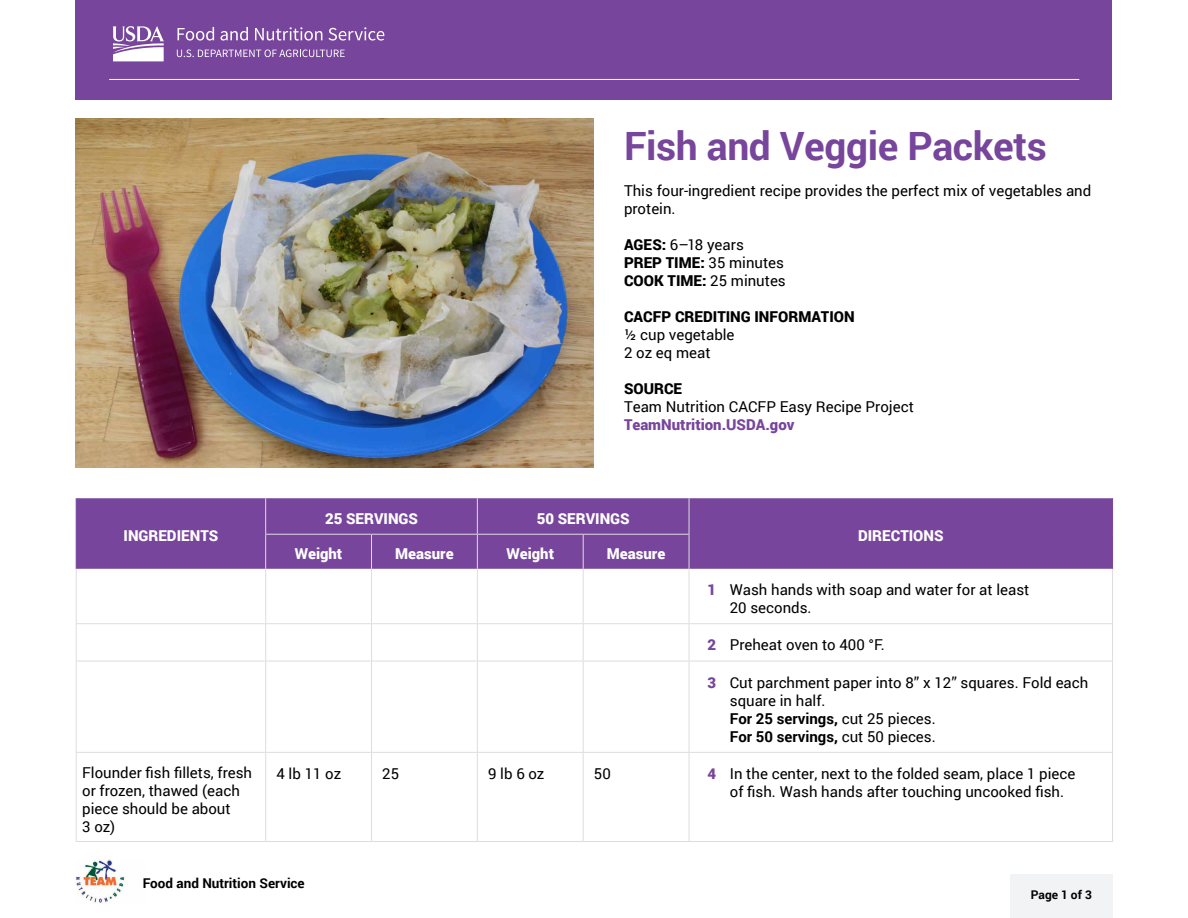
<style>
.page{position:relative;width:1188px;height:918px;background:#fff}
.page>*{position:absolute;margin:0;border:0;box-sizing:border-box;transform-origin:0 0}
.t1{font:700 39px "Roboto";letter-spacing:-.01em;color:#77459b}
.t2{font:15px/18px "Roboto";color:#000}
.t3{font:900 15px "Roboto";color:#fff}
.t4{font:900 15px "Roboto";color:#000}
.t5{font:900 15px "Roboto";color:#77459b}
.t6{font:700 13.5px "Roboto";color:#000}
.t7{font:700 12px "Roboto";color:#000}
.s1{font-weight:900}
.s2{font-weight:900;color:#77459b}
.s3{font-weight:700}
</style>
<div class="page">
<img style="left:76px;top:860px;width:49px;height:43px">
<div style="left:1010px;top:874px;width:102px;height:44px;background:#f1f3f4"></div>
<div style="left:76px;top:0;width:1036px;height:100px;background:#77459b"></div>
<svg style="left:178px;top:27px;width:36px;height:14px"></svg>
<svg style="left:221px;top:27px;width:27px;height:14px"></svg>
<svg style="left:255px;top:27px;width:67px;height:14px"></svg>
<svg style="left:328px;top:27px;width:56px;height:14px"></svg>
<svg style="left:177px;top:49px;width:168px;height:8px"></svg>
<svg style="left:112px;top:26px;width:52px;height:35px"></svg>
<hr style="left:109px;top:79px;width:970px;height:1px;background:#fff">
<img style="left:76px;top:118px;width:517px;height:350px">
<div style="left:77px;top:498px;width:1035px;height:71px;background:#77459b"></div>
<hr style="left:76px;top:569px;width:1px;height:54px;background:#dedddc">
<hr style="left:265px;top:569px;width:1px;height:54px;background:#dedddc">
<hr style="left:371px;top:569px;width:1px;height:54px;background:#dedddc">
<hr style="left:477px;top:569px;width:1px;height:54px;background:#dedddc">
<hr style="left:583px;top:569px;width:1px;height:54px;background:#dedddc">
<hr style="left:689px;top:569px;width:1px;height:54px;background:#dedddc">
<hr style="left:1112px;top:569px;width:1px;height:54px;background:#dedddc">
<hr style="left:76px;top:623px;width:190px;height:1px;background:#dedddc">
<hr style="left:76px;top:624px;width:1px;height:37px;background:#dedddc">
<hr style="left:266px;top:623px;width:106px;height:1px;background:#dedddc">
<hr style="left:265px;top:624px;width:1px;height:37px;background:#dedddc">
<hr style="left:372px;top:623px;width:105px;height:1px;background:#dedddc">
<hr style="left:371px;top:624px;width:1px;height:37px;background:#dedddc">
<hr style="left:477px;top:623px;width:106px;height:1px;background:#dedddc">
<hr style="left:477px;top:624px;width:1px;height:37px;background:#dedddc">
<hr style="left:583px;top:623px;width:106px;height:1px;background:#dedddc">
<hr style="left:583px;top:624px;width:1px;height:37px;background:#dedddc">
<hr style="left:689px;top:623px;width:424px;height:1px;background:#dedddc">
<hr style="left:689px;top:624px;width:1px;height:37px;background:#dedddc">
<hr style="left:1112px;top:624px;width:1px;height:37px;background:#dedddc">
<hr style="left:76px;top:661px;width:190px;height:1px;background:#dedddc">
<hr style="left:76px;top:661px;width:1px;height:91px;background:#dedddc">
<hr style="left:266px;top:661px;width:106px;height:1px;background:#dedddc">
<hr style="left:265px;top:661px;width:1px;height:91px;background:#dedddc">
<hr style="left:372px;top:661px;width:105px;height:1px;background:#dedddc">
<hr style="left:371px;top:661px;width:1px;height:91px;background:#dedddc">
<hr style="left:477px;top:661px;width:106px;height:1px;background:#dedddc">
<hr style="left:477px;top:661px;width:1px;height:91px;background:#dedddc">
<hr style="left:583px;top:661px;width:106px;height:1px;background:#dedddc">
<hr style="left:583px;top:661px;width:1px;height:91px;background:#dedddc">
<hr style="left:689px;top:661px;width:424px;height:1px;background:#dedddc">
<hr style="left:689px;top:661px;width:1px;height:91px;background:#dedddc">
<hr style="left:1112px;top:661px;width:1px;height:91px;background:#dedddc">
<hr style="left:76px;top:752px;width:190px;height:1px;background:#dedddc">
<hr style="left:76px;top:753px;width:1px;height:88px;background:#dedddc">
<hr style="left:266px;top:752px;width:106px;height:1px;background:#dedddc">
<hr style="left:265px;top:753px;width:1px;height:88px;background:#dedddc">
<hr style="left:372px;top:752px;width:105px;height:1px;background:#dedddc">
<hr style="left:371px;top:753px;width:1px;height:88px;background:#dedddc">
<hr style="left:477px;top:752px;width:106px;height:1px;background:#dedddc">
<hr style="left:477px;top:753px;width:1px;height:88px;background:#dedddc">
<hr style="left:583px;top:752px;width:106px;height:1px;background:#dedddc">
<hr style="left:583px;top:753px;width:1px;height:88px;background:#dedddc">
<hr style="left:689px;top:752px;width:424px;height:1px;background:#dedddc">
<hr style="left:689px;top:753px;width:1px;height:88px;background:#dedddc">
<hr style="left:1112px;top:753px;width:1px;height:88px;background:#dedddc">
<hr style="left:76px;top:841px;width:190px;height:1px;background:#dedddc">
<hr style="left:266px;top:841px;width:106px;height:1px;background:#dedddc">
<hr style="left:372px;top:841px;width:105px;height:1px;background:#dedddc">
<hr style="left:477px;top:841px;width:106px;height:1px;background:#dedddc">
<hr style="left:583px;top:841px;width:106px;height:1px;background:#dedddc">
<hr style="left:689px;top:841px;width:424px;height:1px;background:#dedddc">
<hr style="left:265px;top:498px;width:1px;height:36px;background:#dedddc">
<hr style="left:477px;top:498px;width:1px;height:36px;background:#dedddc">
<hr style="left:689px;top:498px;width:1px;height:36px;background:#dedddc">
<hr style="left:265px;top:534px;width:107px;height:1px;background:#dedddc">
<hr style="left:265px;top:535px;width:1px;height:34px;background:#dedddc">
<hr style="left:372px;top:534px;width:105px;height:1px;background:#dedddc">
<hr style="left:371px;top:535px;width:1px;height:34px;background:#dedddc">
<hr style="left:477px;top:534px;width:106px;height:1px;background:#dedddc">
<hr style="left:477px;top:535px;width:1px;height:34px;background:#dedddc">
<hr style="left:583px;top:534px;width:106px;height:1px;background:#dedddc">
<hr style="left:583px;top:535px;width:1px;height:34px;background:#dedddc">
<hr style="left:689px;top:535px;width:1px;height:34px;background:#dedddc">
<hr style="left:76px;top:498px;width:1px;height:36px;background:#77459b">
<hr style="left:76px;top:534px;width:1px;height:35px;background:#77459b">
<hr style="left:1112px;top:498px;width:1px;height:36px;background:#77459b">
<hr style="left:1112px;top:534px;width:1px;height:35px;background:#77459b">
<h1 class="t1" style="left:624px;top:119px;width:424px">Fish and Veggie Packets</h1>
<p class="t2" style="left:624px;top:181px;width:469px">This four-ingredient recipe provides the perfect mix of vegetables and protein.</p>
<p class="t2" style="left:624px;top:235px;width:163px"><span class="s1">AGES:</span> 6–18 years<br><span class="s1">PREP TIME:</span> 35 minutes<br><span class="s1">COOK TIME:</span> 25 minutes</p>
<p class="t4" style="left:624px;top:306px;width:232px">CACFP CREDITING INFORMATION</p>
<p class="t2" style="left:624px;top:325px;width:112px">½ cup vegetable<br>2 oz eq meat</p>
<p class="t4" style="left:624px;top:378px;width:60px">SOURCE</p>
<p class="t2" style="left:624px;top:397px;width:291px">Team Nutrition CACFP Easy Recipe Project</p>
<p class="t5" style="left:624px;top:414px;width:172px">TeamNutrition.USDA.gov</p>
<p class="t3" style="left:124px;top:525px;width:96px">INGREDIENTS</p>
<p class="t3" style="left:325px;top:508px;width:94px">25 SERVINGS</p>
<p class="t3" style="left:537px;top:508px;width:94px">50 SERVINGS</p>
<p class="t3" style="left:295px;top:543px;width:49px">Weight</p>
<p class="t3" style="left:395px;top:543px;width:60px">Measure</p>
<p class="t3" style="left:506px;top:543px;width:49px">Weight</p>
<p class="t3" style="left:607px;top:543px;width:60px">Measure</p>
<p class="t3" style="left:858px;top:525px;width:87px">DIRECTIONS</p>
<p class="t2" style="left:730px;top:580px;width:301px;text-indent:-22px"><span class="s2">1</span> Wash hands with soap and water for at least<br>20 seconds.</p>
<p class="t2" style="left:708px;top:635px;width:179px"><span class="s2">2</span> Preheat oven to 400 °F.</p>
<p class="t2" style="left:730px;top:673px;width:360px;text-indent:-22px"><span class="s2">3</span> Cut parchment paper into 8” x 12” squares. Fold each square in half.<br><span class="s3">For 25 servings,</span> cut 25 pieces.<br><span class="s3">For 50 servings,</span> cut 50 pieces.</p>
<p class="t2" style="left:82px;top:763px;width:171px">Flounder fish fillets, fresh or frozen, thawed (each piece should be about<br>3 oz)</p>
<p class="t2" style="left:276px;top:764px;width:66px">4 lb 11 oz</p>
<p class="t2" style="left:382px;top:764px;width:18px">25</p>
<p class="t2" style="left:488px;top:764px;width:58px">9 lb 6 oz</p>
<p class="t2" style="left:594px;top:764px;width:18px">50</p>
<p class="t2" style="left:730px;top:764px;width:347px;text-indent:-22px"><span class="s2">4</span> In the center, next to the folded seam, place 1 piece of fish. Wash hands after touching uncooked fish.</p>
<p class="t6" style="left:143px;top:874px;width:163px">Food and Nutrition Service</p>
<p class="t7" style="left:1031px;top:887px;width:63px">Page 1 of 3</p>
</div>
